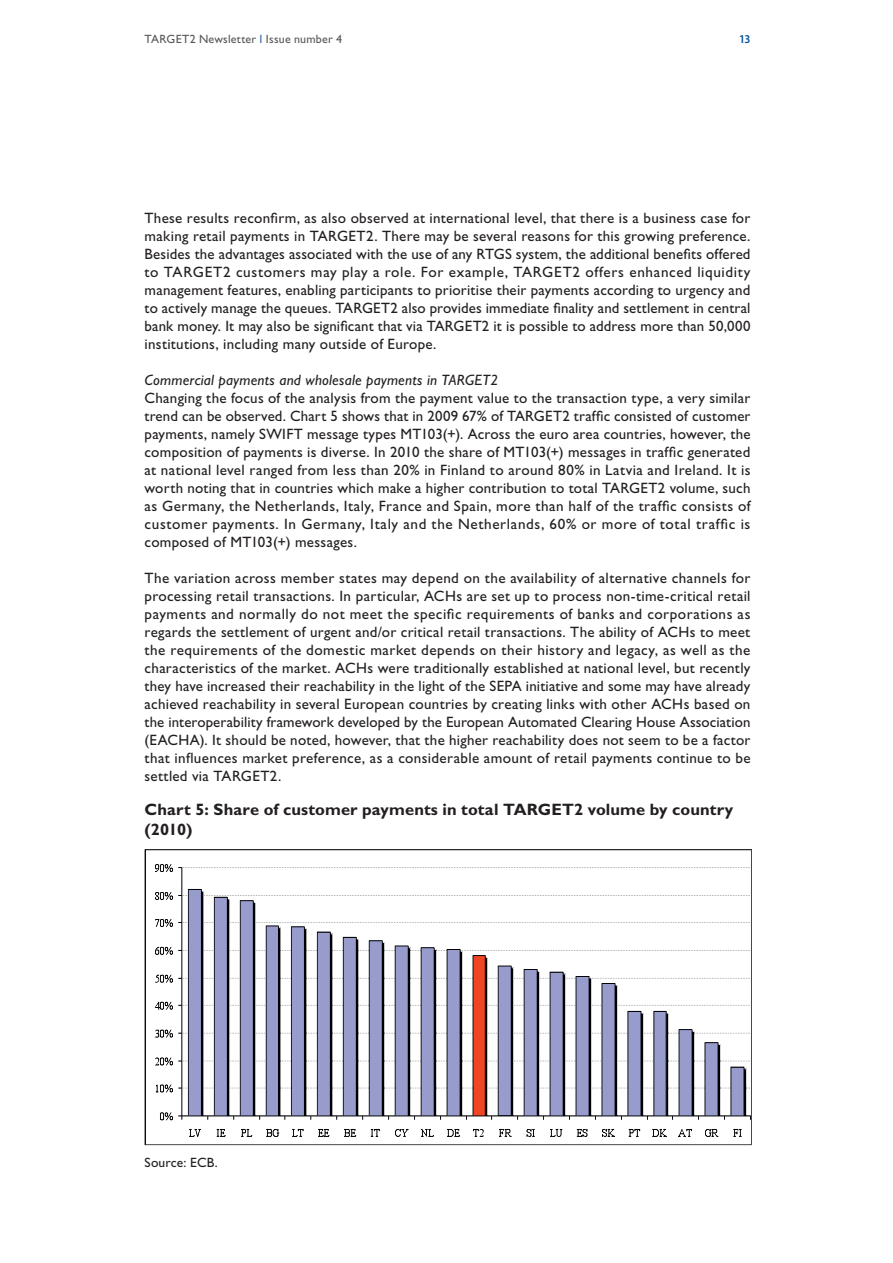
<style>
.page{position:relative;width:893px;height:1263px;background:#fff}
.page>*{position:absolute;margin:0;border:0;box-sizing:border-box;transform-origin:0 0}
.t1{font:700 16.5px/19.8px "Gill Sans Std";letter-spacing:.005em;color:#231f20}
.t2{font:15px/18px "Gill Sans Std";letter-spacing:.02em;color:#231f20;text-align:justify}
.t3{font:italic 15px "Gill Sans Std";letter-spacing:.02em;color:#231f20}
.t4{font:13.5px "Gill Sans Std";letter-spacing:.01em;color:#231f20}
.t5{font:12px "Gill Sans Std";letter-spacing:.02em;color:#57585a}
.t6{font:600 semi-condensed 12px "Myriad Pro";color:#0153a0}
.s1{color:#3b69af}
</style>
<div class="page">
<svg style="left:145px;top:849px;width:607px;height:296px"></svg>
<p class="t5" style="left:145px;top:32px;width:199px">TARGET2 Newsletter <span class="s1">I</span> Issue number 4</p>
<p class="t6" style="left:739px;top:32px;width:13px">13</p>
<p class="t2" style="left:145px;top:209px;width:608px">These results reconfirm, as also observed at international level, that there is a business case for making retail payments in TARGET2. There may be several reasons for this growing preference.<br>Besides the advantages associated with the use of any RTGS system, the additional benefits offered to TARGET2 customers may play a role. For example, TARGET2 offers enhanced liquidity management features, enabling participants to prioritise their payments according to urgency and to actively manage the queues. TARGET2 also provides immediate finality and settlement in central bank money. It may also be significant that via TARGET2 it is possible to address more than 50,000 institutions, including many outside of Europe.</p>
<p class="t3" style="left:145px;top:371px;width:355px">Commercial payments and wholesale payments in TARGET2</p>
<p class="t2" style="left:145px;top:389px;width:607px">Changing the focus of the analysis from the payment value to the transaction type, a very similar trend can be observed. Chart 5 shows that in 2009 67% of TARGET2 traffic consisted of customer payments, namely SWIFT message types MT103(+). Across the euro area countries, however, the composition of payments is diverse. In 2010 the share of MT103(+) messages in traffic generated at national level ranged from less than 20% in Finland to around 80% in Latvia and Ireland. It is worth noting that in countries which make a higher contribution to total TARGET2 volume, such as Germany, the Netherlands, Italy, France and Spain, more than half of the traffic consists of customer payments. In Germany, Italy and the Netherlands, 60% or more of total traffic is composed of MT103(+) messages.</p>
<p class="t2" style="left:145px;top:569px;width:607px">The variation across member states may depend on the availability of alternative channels for processing retail transactions. In particular, ACHs are set up to process non-time-critical retail payments and normally do not meet the specific requirements of banks and corporations as regards the settlement of urgent and/or critical retail transactions. The ability of ACHs to meet the requirements of the domestic market depends on their history and legacy, as well as the characteristics of the market. ACHs were traditionally established at national level, but recently they have increased their reachability in the light of the SEPA initiative and some may have already achieved reachability in several European countries by creating links with other ACHs based on the interoperability framework developed by the European Automated Clearing House Association (EACHA). It should be noted, however, that the higher reachability does not seem to be a factor that influences market preference, as a considerable amount of retail payments continue to be settled via TARGET2.</p>
<p class="t1" style="left:145px;top:799px;width:590px">Chart 5: Share of customer payments in total TARGET2 volume by country (2010)</p>
<p class="t4" style="left:145px;top:1154px;width:75px">Source: ECB.</p>
</div>
